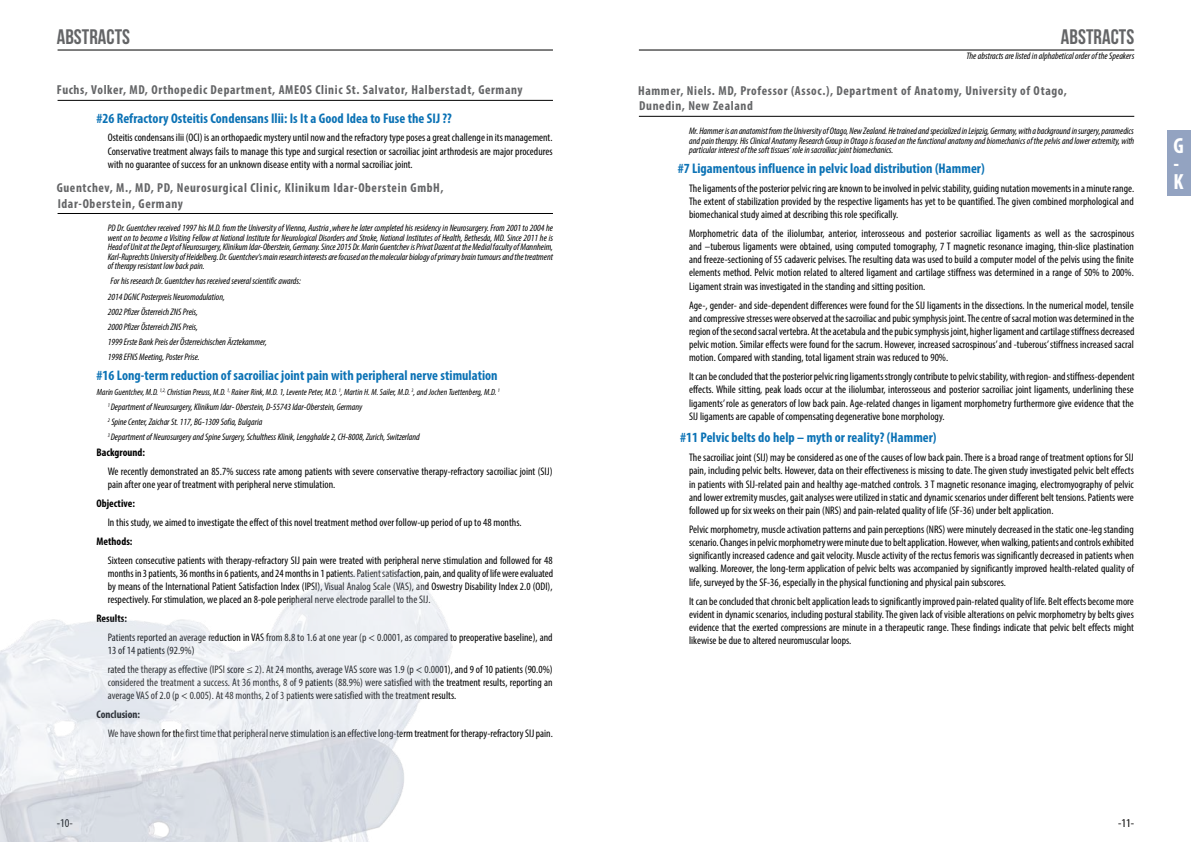
<style>
.page{position:relative;width:1191px;height:842px;background:#fff}
.page>*{position:absolute;margin:0;border:0;box-sizing:border-box;transform-origin:0 0}
.t1{font:700 condensed 22px/18px "Myriad Pro";color:#fff}
.t2{font:700 21px "Bebas Neue";letter-spacing:.005em;color:#646567}
.t3{font:700 condensed 14px "Myriad Pro";letter-spacing:.005em;color:#0b72b5}
.t4{font:700 condensed 13px/15.6px "Myriad Pro";letter-spacing:.05em;color:#646567}
.t5{font:condensed 12px "Myriad Pro";color:#000}
.t6{font:condensed 11px/13.2px "Myriad Pro";letter-spacing:.005em;color:#000;text-align:justify}
.t7{font:700 condensed 11px "Myriad Pro";letter-spacing:.005em;color:#000}
.t8{font:italic condensed 9.5px/15.2px "Myriad Pro";color:#000;text-align:justify}
.t9{font:italic condensed 9px "Myriad Pro";letter-spacing:.005em;color:#000}
</style>
<div class="page">
<hr style="left:58px;top:100px;width:495px;height:1px;background:#000">
<hr style="left:58px;top:213px;width:495px;height:1px;background:#000">
<hr style="left:58px;top:50px;width:495px;height:1px;background:#000">
<hr style="left:639px;top:116px;width:495px;height:1px;background:#000">
<hr style="left:639px;top:50px;width:495px;height:1px;background:#000">
<img style="left:0;top:570px;width:453px;height:272px">
<div style="left:1168px;top:130px;width:23px;height:66px;background:#93a3c1"></div>
<h2 class="t2" style="left:57px;top:25px;width:75px">ABSTRACTS</h2>
<p class="t4" style="left:57px;top:82px;width:467px">Fuchs, Volker, MD, Orthopedic Department, AMEOS Clinic St. Salvator, Halberstadt, Germany</p>
<p class="t3" style="left:96px;top:109px;width:357px">#26 Refractory Osteitis Condensans Ilii: Is It a Good Idea to Fuse the SIJ ??</p>
<p class="t6" style="left:108px;top:131px;width:446px">Osteitis condensans ilii (OCI) is an orthopaedic mystery until now and the refractory type poses a great challenge in its management.<br>Conservative treatment always fails to manage this type and surgical resection or sacroiliac joint arthrodesis are major procedures with no guarantee of success for an unknown disease entity with a normal sacroiliac joint.</p>
<p class="t4" style="left:57px;top:180px;width:388px">Guentchev, M., MD, PD, Neurosurgical Clinic, Klinikum Idar-Oberstein GmbH,<br>Idar-Oberstein, Germany</p>
<p class="t8" style="left:108px;top:223px;width:447px;line-height:9.5px">PD Dr. Guentchev received 1997 his M.D. from the University of Vienna, Austria ,where he later completed his residency in Neurosurgery. From 2001 to 2004 he went on to become a Visiting Fellow at National Institute for Neurological Disorders and Stroke, National Institutes of Health, Bethesda, MD. Since 2011 he is Head of Unit at the Dept of Neurosurgery, Klinikum Idar-Oberstein, Germany. Since 2015 Dr. Marin Guentchev is Privat Dozent at the Medial faculty of Mannheim, Karl-Ruprechts University of Heidelberg. Dr. Guentchev‘s main research interests are focused on the molecular biology of primary brain tumours and the treatment of therapy resistant low back pain.</p>
<p class="t8" style="left:108px;top:274px;width:195px;text-align:left;text-indent:3px">For his research Dr. Guentchev has received several scientific awards:<br>2014 DGNC Posterpreis Neuromodulation,<br>2002 Pfizer Österreich ZNS Preis,<br>2000 Pfizer Österreich ZNS Preis,<br>1999 Erste Bank Preis der Österreichischen Ärztekammer,<br>1998 EFNS Meeting, Poster Prise.</p>
<p class="t3" style="left:96px;top:366px;width:403px">#16 Long-term reduction of sacroiliac joint pain with peripheral nerve stimulation</p>
<p class="t9" style="left:97px;top:386px;width:404px">Marin Guentchev, M.D. <sup>1,2,</sup> Christian Preuss, M.D. <sup>1,</sup> Rainer Rink, M.D. 1, Levente Peter, M.D. <sup>1</sup>, Martin H. M. Sailer, M.D. <sup>3</sup>, and Jochen Tuettenberg, M.D. <sup>1</sup></p>
<p class="t8" style="left:108px;top:399px;width:314px;text-align:left"><sup>1</sup> Department of Neurosurgery, Klinikum Idar- Oberstein, D-55743 Idar-Oberstein, Germany<br><sup>2</sup> Spine Center, Zaichar St. 117, BG-1309 Sofia, Bulgaria<br><sup>3</sup> Department of Neurosurgery and Spine Surgery, Schulthess Klinik, Lengghalde 2, CH-8008, Zurich, Switzerland</p>
<p class="t7" style="left:96px;top:446px;width:50px">Background:</p>
<p class="t6" style="left:108px;top:465px;width:446px">We recently demonstrated an 85.7% success rate among patients with severe conservative therapy-refractory sacroiliac joint (SIJ) pain after one year of treatment with peripheral nerve stimulation.</p>
<p class="t7" style="left:96px;top:496px;width:40px">Objective:</p>
<p class="t6" style="left:108px;top:516px;width:415px">In this study, we aimed to investigate the effect of this novel treatment method over follow-up period of up to 48 months.</p>
<p class="t7" style="left:96px;top:534px;width:38px">Methods:</p>
<p class="t6" style="left:108px;top:553px;width:447px">Sixteen consecutive patients with therapy-refractory SIJ pain were treated with peripheral nerve stimulation and followed for 48 months in 3 patients, 36 months in 6 patients, and 24 months in 1 patients. Patient satisfaction, pain, and quality of life were evaluated by means of the International Patient Satisfaction Index (IPSI), Visual Analog Scale (VAS), and Oswestry Disability Index 2.0 (ODI), respectively. For stimulation, we placed an 8-pole peripheral nerve electrode parallel to the SIJ.</p>
<p class="t7" style="left:96px;top:612px;width:32px">Results:</p>
<p class="t6" style="left:108px;top:631px;width:446px">Patients reported an average reduction in VAS from 8.8 to 1.6 at one year (p &lt; 0.0001, as compared to preoperative baseline), and<br>13 of 14 patients (92.9%)</p>
<p class="t6" style="left:108px;top:663px;width:446px">rated the therapy as effective (IPSI score ≤ 2). At 24 months, average VAS score was 1.9 (p &lt; 0.0001), and 9 of 10 patients (90.0%) considered the treatment a success. At 36 months, 8 of 9 patients (88.9%) were satisfied with the treatment results, reporting an average VAS of 2.0 (p &lt; 0.005). At 48 months, 2 of 3 patients were satisfied with the treatment results.</p>
<p class="t7" style="left:96px;top:708px;width:45px">Conclusion:</p>
<p class="t6" style="left:108px;top:727px;width:446px">We have shown for the first time that peripheral nerve stimulation is an effective long-term treatment for therapy-refractory SIJ pain.</p>
<h2 class="t2" style="left:1060px;top:25px;width:75px">ABSTRACTS</h2>
<p class="t8" style="left:966px;top:48px;width:169px">The abstracts are listed in alphabetical order of the Speakers</p>
<p class="t4" style="left:638px;top:82px;width:430px">Hammer, Niels. MD, Professor (Assoc.), Department of Anatomy, University of Otago,<br>Dunedin, New Zealand</p>
<p class="t8" style="left:689px;top:126px;width:447px;line-height:9.5px">Mr. Hammer is an anatomist from the University of Otago, New Zealand. He trained and specialized in Leipzig, Germany, with a background in surgery, paramedics and pain therapy. His Clinical Anatomy Research Group in Otago is focused on the functional anatomy and biomechanics of the pelvis and lower extremity, with particular interest of the soft tissues’ role in sacroiliac joint biomechanics.</p>
<p class="t3" style="left:677px;top:159px;width:308px">#7 Ligamentous influence in pelvic load distribution (Hammer)</p>
<p class="t6" style="left:689px;top:181px;width:446px">The ligaments of the posterior pelvic ring are known to be involved in pelvic stability, guiding nutation movements in a minute range.<br>The extent of stabilization provided by the respective ligaments has yet to be quantified. The given combined morphological and biomechanical study aimed at describing this role specifically.</p>
<p class="t6" style="left:689px;top:226px;width:446px">Morphometric data of the iliolumbar, anterior, interosseous and posterior sacroiliac ligaments as well as the sacrospinous and –tuberous ligaments were obtained, using computed tomography, 7 T magnetic resonance imaging, thin-slice plastination and freeze-sectioning of 55 cadaveric pelvises. The resulting data was used to build a computer model of the pelvis using the finite elements method. Pelvic motion related to altered ligament and cartilage stiffness was determined in a range of 50% to 200%.<br>Ligament strain was investigated in the standing and sitting position.</p>
<p class="t6" style="left:689px;top:298px;width:447px">Age-, gender- and side-dependent differences were found for the SIJ ligaments in the dissections. In the numerical model, tensile and compressive stresses were observed at the sacroiliac and pubic symphysis joint. The centre of sacral motion was determined in the region of the second sacral vertebra. At the acetabula and the pubic symphysis joint, higher ligament and cartilage stiffness decreased pelvic motion. Similar effects were found for the sacrum. However, increased sacrospinous’ and -tuberous’ stiffness increased sacral motion. Compared with standing, total ligament strain was reduced to 90%.</p>
<p class="t6" style="left:689px;top:370px;width:447px">It can be concluded that the posterior pelvic ring ligaments strongly contribute to pelvic stability, with region- and stiffness-dependent effects. While sitting, peak loads occur at the iliolumbar, interosseous and posterior sacroiliac joint ligaments, underlining these ligaments’ role as generators of low back pain. Age-related changes in ligament morphometry furthermore give evidence that the SIJ ligaments are capable of compensating degenerative bone morphology.</p>
<p class="t3" style="left:680px;top:429px;width:258px">#11 Pelvic belts do help – myth or reality? (Hammer)</p>
<p class="t6" style="left:689px;top:451px;width:446px">The sacroiliac joint (SIJ) may be considered as one of the causes of low back pain. There is a broad range of treatment options for SIJ pain, including pelvic belts. However, data on their effectiveness is missing to date. The given study investigated pelvic belt effects in patients with SIJ-related pain and healthy age-matched controls. 3 T magnetic resonance imaging, electromyography of pelvic and lower extremity muscles, gait analyses were utilized in static and dynamic scenarios under different belt tensions. Patients were followed up for six weeks on their pain (NRS) and pain-related quality of life (SF-36) under belt application.</p>
<p class="t6" style="left:689px;top:522px;width:446px">Pelvic morphometry, muscle activation patterns and pain perceptions (NRS) were minutely decreased in the static one-leg standing scenario. Changes in pelvic morphometry were minute due to belt application. However, when walking, patients and controls exhibited significantly increased cadence and gait velocity. Muscle activity of the rectus femoris was significantly decreased in patients when walking. Moreover, the long-term application of pelvic belts was accompanied by significantly improved health-related quality of life, surveyed by the SF-36, especially in the physical functioning and physical pain subscores.</p>
<p class="t6" style="left:689px;top:594px;width:446px">It can be concluded that chronic belt application leads to significantly improved pain-related quality of life. Belt effects become more evident in dynamic scenarios, including postural stability. The given lack of visible alterations on pelvic morphometry by belts gives evidence that the exerted compressions are minute in a therapeutic range. These findings indicate that pelvic belt effects might likewise be due to altered neuromuscular loops.</p>
<p class="t5" style="left:57px;top:816px;width:18px">-10-</p>
<p class="t5" style="left:1118px;top:816px;width:18px">-11-</p>
<h1 class="t1" style="left:1173px;top:136px;width:12px">G -<br>K</h1>
</div>
